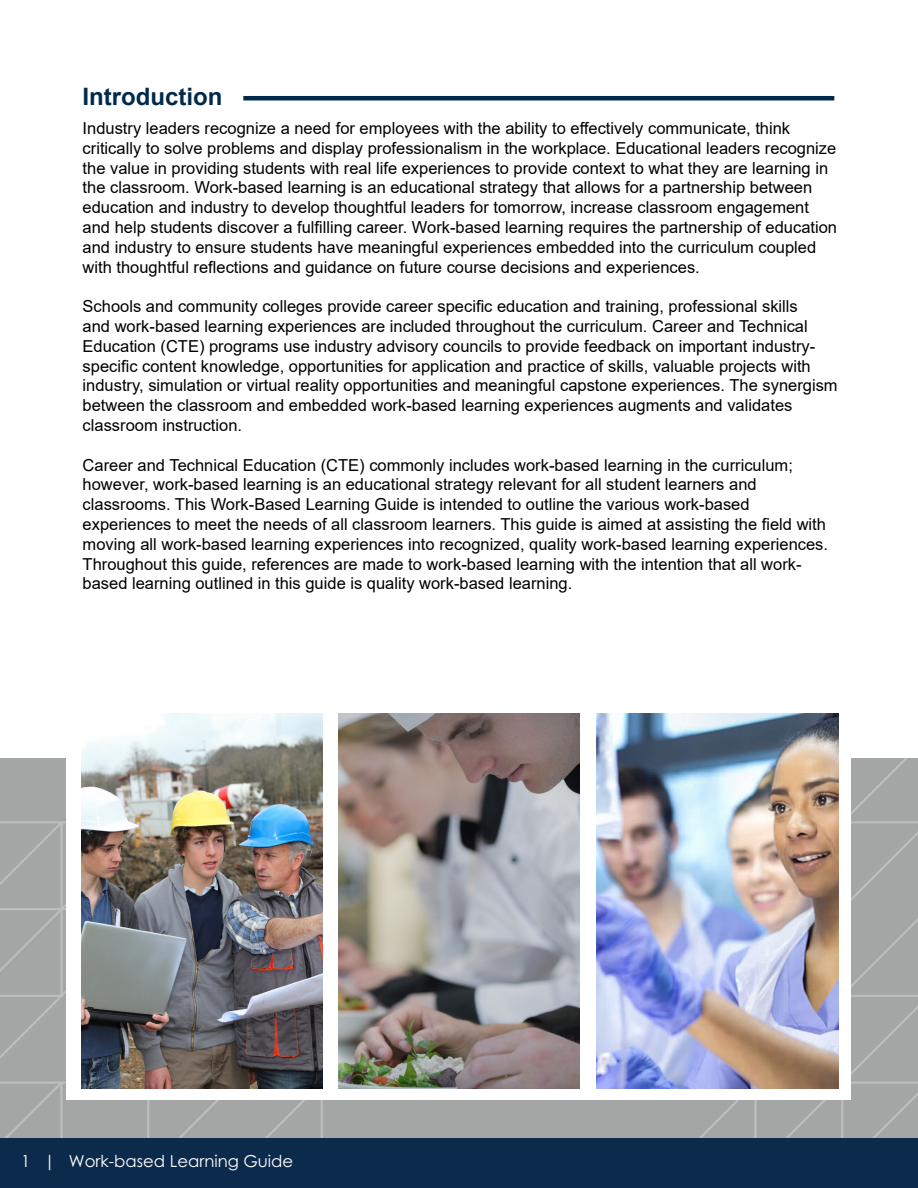
<style>
.page{position:relative;width:918px;height:1188px;background:#fff}
.page>*{position:absolute;margin:0;border:0;box-sizing:border-box;transform-origin:0 0}
.t1{font:700 24px "Arial";color:#002a4b}
.t2{font:16.5px/19.8px "Arial";color:#000}
.t3{font:16.5px "Century Gothic Pro";color:#fff}
</style>
<div class="page">
<div style="left:324px;top:758px;width:594px;height:381px;background:#a4a5a5"></div>
<div style="left:67px;top:88px;width:784px;height:1012px;background:#fff"></div>
<hr style="left:243px;top:96px;width:591px;height:4px;background:#002a4b">
<svg style="left:0;top:819px;width:324px;height:320px"></svg>
<svg style="left:839px;top:1080px;width:79px;height:59px;background:#a7a9aa"></svg>
<div style="left:0;top:1139px;width:918px;height:49px;background:#0c2a4b"></div>
<img style="left:81px;top:714px;width:241px;height:375px">
<img style="left:338px;top:714px;width:242px;height:375px">
<img style="left:597px;top:714px;width:241px;height:375px">
<h2 class="t1" style="left:83px;top:80px;width:141px">Introduction</h2>
<p class="t2" style="left:83px;top:118px;width:756px">Industry leaders recognize a need for employees with the ability to effectively communicate, think critically to solve problems and display professionalism in the workplace. Educational leaders recognize the value in providing students with real life experiences to provide context to what they are learning in the classroom. Work-based learning is an educational strategy that allows for a partnership between education and industry to develop thoughtful leaders for tomorrow, increase classroom engagement and help students discover a fulfilling career. Work-based learning requires the partnership of education and industry to ensure students have meaningful experiences embedded into the curriculum coupled with thoughtful reflections and guidance on future course decisions and experiences.</p>
<p class="t2" style="left:83px;top:296px;width:757px">Schools and community colleges provide career specific education and training, professional skills<br>and work-based learning experiences are included throughout the curriculum. Career and Technical Education (CTE) programs use industry advisory councils to provide feedback on important industry&shy;specific content knowledge, opportunities for application and practice of skills, valuable projects with industry, simulation or virtual reality opportunities and meaningful capstone experiences. The synergism between the classroom and embedded work-based learning experiences augments and validates classroom instruction.</p>
<p class="t2" style="left:83px;top:455px;width:747px">Career and Technical Education (CTE) commonly includes work-based learning in the curriculum; however, work-based learning is an educational strategy relevant for all student learners and classrooms. This Work-Based Learning Guide is intended to outline the various work-based experiences to meet the needs of all classroom learners. This guide is aimed at assisting the field with moving all work-based learning experiences into recognized, quality work-based learning experiences.<br>Throughout this guide, references are made to work-based learning with the intention that all work&shy;based learning outlined in this guide is quality work-based learning.</p>
<p class="t3" style="left:21px;top:1150px;width:274px">1 | Work-based Learning Guide</p>
</div>
